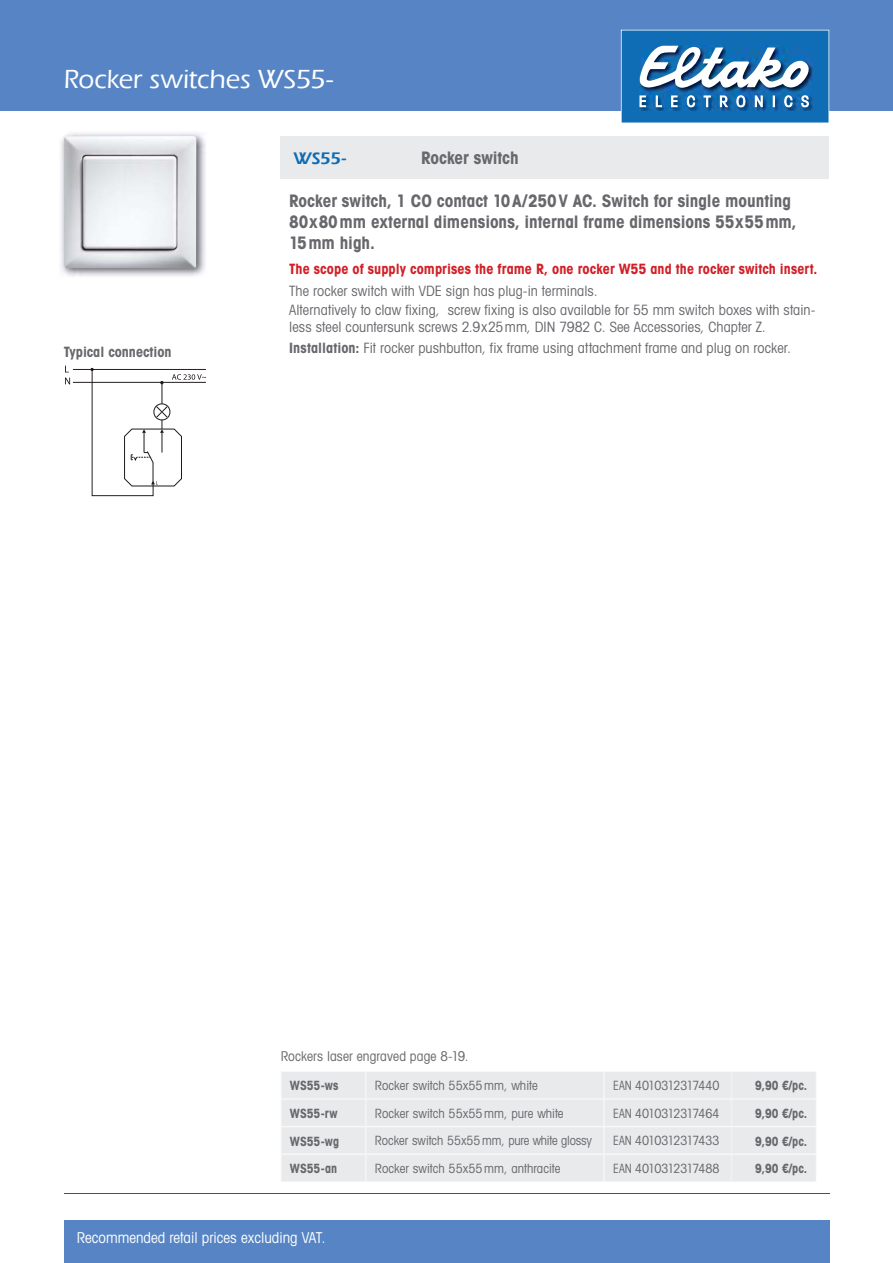
<style>
.page{position:relative;width:893px;height:1263px;background:#fff}
.page>*{position:absolute;margin:0;border:0;box-sizing:border-box;transform-origin:0 0}
.t1{font:500 27px "Eras ITC";letter-spacing:-.01em;color:#fff}
.t2{font:700 condensed 17.25px/20.7px "Avant Garde";color:#68676c}
.t3{font:600 17.25px "Eras ITC";color:#0e6db5}
.t4{font:condensed 15px "Avant Garde";color:#fff}
.t5{font:condensed 14.25px/19.2px "Avant Garde";letter-spacing:.005em;color:#68676c}
.t6{font:700 condensed 14.25px "Avant Garde";letter-spacing:.005em;color:#d12027}
.t7{font:700 condensed 14.25px "Avant Garde";color:#68676c}
.t8{font:condensed 13.5px "Avant Garde";letter-spacing:.01em;color:#68676c}
.t9{font:condensed 12.75px "Avant Garde";color:#68676c}
.t10{font:700 condensed 12.75px "Avant Garde";letter-spacing:.005em;color:#68676c;scale:.95 1}
.t11{font:condensed 12.75px "Avant Garde";letter-spacing:-.04em;color:#68676c;scale:.9 1}
.s1{font-weight:700}
</style>
<div class="page">
<div style="left:0;top:0;width:893px;height:111px;background:#5684c4"></div>
<svg style="left:621px;top:30px;width:208px;height:93px;background:#4486bb"></svg>
<div style="left:64px;top:1220px;width:766px;height:43px;background:#5684c4"></div>
<svg style="left:65px;top:378px;width:5px;height:6px"></svg>
<hr style="left:73px;top:382px;width:133px;height:1px;background:#231f20">
<hr style="left:73px;top:369px;width:133px;height:1px;background:#231f20">
<svg style="left:91px;top:368px;width:115px;height:128px"></svg>
<hr style="left:64px;top:1194px;width:765px;height:1px;background:#504e53">
<div style="left:281px;top:136px;width:548px;height:43px;background:#e9eaeb"></div>
<div style="left:281px;top:1072px;width:535px;height:110px;background:#e9eaeb"></div>
<img style="left:60px;top:133px;width:146px;height:144px">
<img style="left:64px;top:136px;width:133px;height:133px">
<h1 class="t1" style="left:64px;top:64px;width:271px">Rocker switches WS55-</h1>
<p class="t7" style="left:64px;top:347px;width:109px">Typical connection</p>
<p class="t3" style="left:293px;top:149px;width:54px">WS55-</p>
<p class="t2" style="left:421px;top:149px;width:99px">Rocker switch</p>
<p class="t2" style="left:289px;top:192px;width:509px">Rocker switch, 1 CO contact 10A/250V AC. Switch for single mounting<br>80x80mm external dimensions, internal frame dimensions 55x55mm,<br>15mm high.</p>
<p class="t6" style="left:289px;top:264px;width:530px">The scope of supply comprises the frame R, one rocker W55 and the rocker switch insert.</p>
<p class="t5" style="left:289px;top:282px;width:528px">The rocker switch with VDE sign has plug-in terminals.<br>Alternatively to claw fixing, screw fixing is also available for 55 mm switch boxes with stain-</p>
<p class="t5" style="left:289px;top:318px;width:503px;line-height:21.3px">less steel countersunk screws 2.9x25mm, DIN 7982 C. See Accessories, Chapter Z.<br><span class="s1">Installation:</span> Fit rocker pushbutton, fix frame using attachment frame and plug on rocker.</p>
<p class="t8" style="left:281px;top:1051px;width:189px">Rockers laser engraved page 8-19.</p>
<p class="t10" style="left:290px;top:1081px;width:53px">WS55-ws</p>
<p class="t9" style="left:375px;top:1081px;width:164px">Rocker switch 55x55mm, white</p>
<p class="t11" style="left:613px;top:1081px;width:120px">EAN 4010312317440</p>
<p class="t10" style="left:755px;top:1081px;width:56px">9,90 €/pc.</p>
<p class="t10" style="left:290px;top:1109px;width:52px">WS55-rw</p>
<p class="t9" style="left:375px;top:1109px;width:190px">Rocker switch 55x55mm, pure white</p>
<p class="t11" style="left:613px;top:1109px;width:120px">EAN 4010312317464</p>
<p class="t10" style="left:755px;top:1109px;width:56px">9,90 €/pc.</p>
<p class="t10" style="left:290px;top:1136px;width:53px">WS55-wg</p>
<p class="t9" style="left:375px;top:1136px;width:219px">Rocker switch 55x55mm, pure white glossy</p>
<p class="t11" style="left:613px;top:1136px;width:120px">EAN 4010312317433</p>
<p class="t10" style="left:755px;top:1136px;width:56px">9,90 €/pc.</p>
<p class="t10" style="left:290px;top:1164px;width:51px">WS55-an</p>
<p class="t9" style="left:375px;top:1164px;width:187px">Rocker switch 55x55mm, anthracite</p>
<p class="t11" style="left:613px;top:1164px;width:120px">EAN 4010312317488</p>
<p class="t10" style="left:755px;top:1164px;width:56px">9,90 €/pc.</p>
<p class="t4" style="left:77px;top:1232px;width:250px">Recommended retail prices excluding VAT.</p>
</div>
